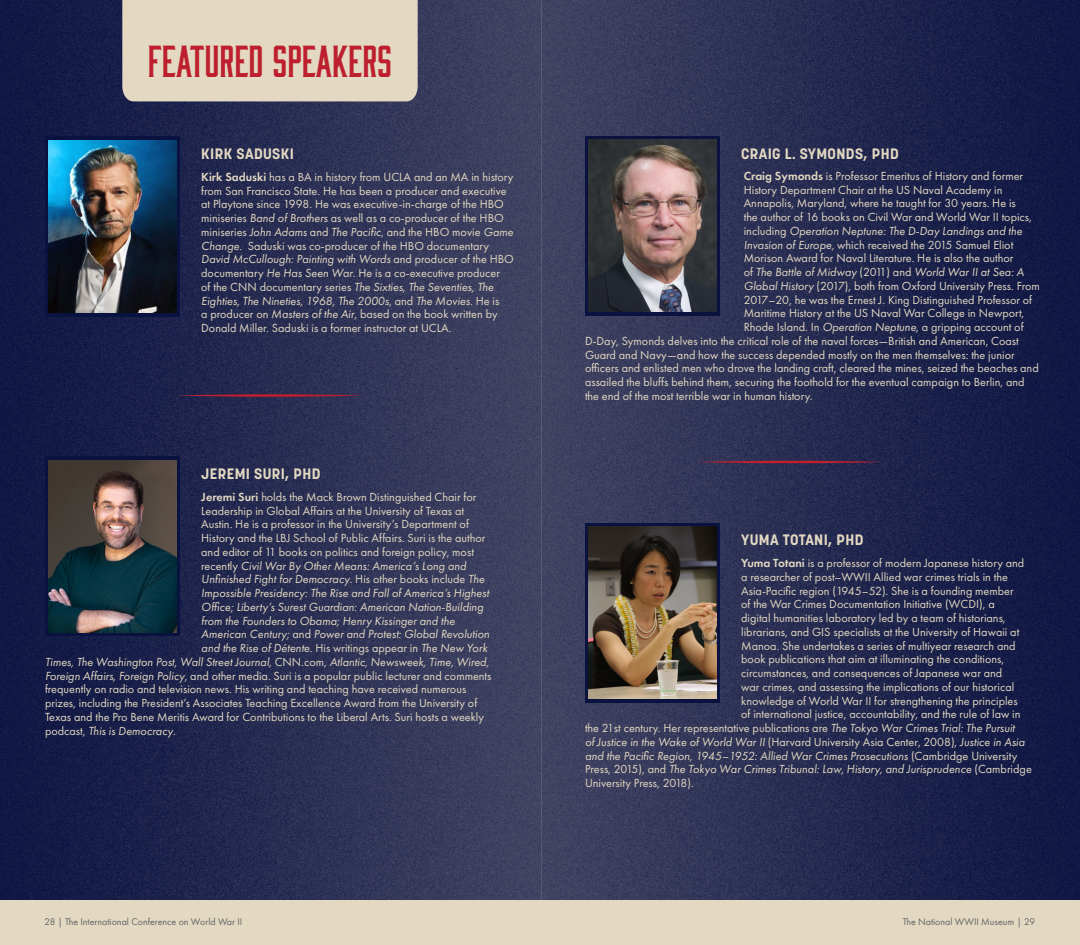
<style>
.page{position:relative;width:1080px;height:945px;background:#fff}
.page>*{position:absolute;margin:0;border:0;box-sizing:border-box;transform-origin:0 0}
.t1{font:41.25px "Bourbon";color:#bd1f2e}
.t2{font:700 15px "Korolev";letter-spacing:.025em;color:#e3d9c2}
.t3{font:12.25px/13.8px "Futura PT";color:#e3d9c2}
.t4{font:italic 12.25px "Futura PT";color:#e3d9c2}
.t5{font:10px "Futura PT";color:#626465}
.s1{font-weight:600}
.s2{font-style:italic}
.s3{font-style:normal}
</style>
<div class="page">
<img style="left:0;top:0;width:1080px;height:900px">
<div style="left:0;top:900px;width:1080px;height:45px;background:#e3d9c2"></div>
<div style="left:45px;top:456px;width:135px;height:180px;background:#0a1240"></div>
<div style="left:45px;top:136px;width:135px;height:180px;background:#0a1240"></div>
<svg style="left:176px;top:394px;width:188px;height:3px"></svg>
<div style="left:122px;top:0;width:296px;height:101px;background:#e3d9c2"></div>
<img style="left:48px;top:140px;width:129px;height:172px">
<img style="left:48px;top:460px;width:129px;height:172px">
<div style="left:585px;top:136px;width:135px;height:180px;background:#0a1240"></div>
<div style="left:585px;top:523px;width:135px;height:180px;background:#0a1240"></div>
<svg style="left:696px;top:460px;width:189px;height:4px"></svg>
<img style="left:588px;top:140px;width:129px;height:172px">
<img style="left:588px;top:527px;width:129px;height:172px">
<p class="t1" style="left:148px;top:36px;width:246px">FEATURED SPEAKERS</p>
<p class="t2" style="left:201px;top:144px;width:94px">KIRK SADUSKI</p>
<p class="t3" style="left:201px;top:170px;width:314px"><span class="s1">Kirk Saduski</span> has a BA in history from UCLA and an MA in history from San Francisco State. He has been a producer and executive at Playtone since 1998. He was executive-in-charge of the HBO miniseries <span class="s2">Band of Brothers</span> as well as a co-producer of the HBO miniseries <span class="s2">John Adams</span> and <span class="s2">The Pacific</span>, and the HBO movie <span class="s2">Game Change</span>. Saduski was co-producer of the HBO documentary <span class="s2">David McCullough: Painting with Words</span> and producer of the HBO documentary <span class="s2">He Has Seen War</span>. He is a co-executive producer<br>of the CNN documentary series <span class="s2">The Sixties, The Seventies, The Eighties, The Nineties, 1968, The 2000s</span>, and <span class="s2">The Movies</span>. He is<br>a producer on <span class="s2">Masters of the Air</span>, based on the book written by Donald Miller. Saduski is a former instructor at UCLA.</p>
<p class="t2" style="left:201px;top:464px;width:121px">JEREMI SURI, PHD</p>
<p class="t3" style="left:201px;top:490px;width:277px"><span class="s1">Jeremi Suri</span> holds the Mack Brown Distinguished Chair for</p>
<p class="t3" style="left:201px;top:504px;width:264px">Leadership in Global Affairs at the University of Texas at</p>
<p class="t3" style="left:201px;top:517px;width:269px">Austin. He is a professor in the University’s Department of</p>
<p class="t3" style="left:201px;top:531px;width:286px">History and the LBJ School of Public Affairs. Suri is the author</p>
<p class="t3" style="left:201px;top:545px;width:274px">and editor of 11 books on politics and foreign policy, most</p>
<p class="t4" style="left:201px;top:558px;width:267px"><span class="s3">recently</span> Civil War By Other Means: America’s Long and</p>
<p class="t4" style="left:201px;top:572px;width:285px">Unfinished Fight for Democracy<span class="s3">. His other books include</span> The</p>
<p class="t4" style="left:201px;top:586px;width:289px">Impossible Presidency: The Rise and Fall of America’s Highest</p>
<p class="t4" style="left:201px;top:600px;width:284px">Office; Liberty’s Surest Guardian: American Nation-Building</p>
<p class="t4" style="left:201px;top:613px;width:255px">from the Founders to Obama; Henry Kissinger and the</p>
<p class="t4" style="left:201px;top:627px;width:290px">American Century; <span class="s3">and</span> Power and Protest: Global Revolution</p>
<p class="t4" style="left:201px;top:641px;width:288px">and the Rise of Détente<span class="s3">. His writings appear in</span> The New York</p>
<p class="t4" style="left:45px;top:655px;width:446px">Times, The Washington Post, Wall Street Journal, <span class="s3">CNN.com,</span> Atlantic, Newsweek, Time, Wired,</p>
<p class="t3" style="left:45px;top:669px;width:448px"><span class="s2">Foreign Affairs, Foreign Policy</span>, and other media. Suri is a popular public lecturer and comments</p>
<p class="t3" style="left:45px;top:682px;width:423px">frequently on radio and television news. His writing and teaching have received numerous</p>
<p class="t3" style="left:45px;top:696px;width:434px">prizes, including the President’s Associates Teaching Excellence Award from the University of</p>
<p class="t3" style="left:45px;top:710px;width:441px">Texas and the Pro Bene Meritis Award for Contributions to the Liberal Arts. Suri hosts a weekly</p>
<p class="t4" style="left:45px;top:723px;width:132px"><span class="s3">podcast,</span> This is Democracy<span class="s3">.</span></p>
<p class="t2" style="left:741px;top:144px;width:159px">CRAIG L. SYMONDS, PHD</p>
<p class="t3" style="left:744px;top:169px;width:281px"><span class="s1">Craig Symonds</span> is Professor Emeritus of History and former</p>
<p class="t3" style="left:744px;top:183px;width:260px">History Department Chair at the US Naval Academy in</p>
<p class="t3" style="left:744px;top:196px;width:274px">Annapolis, Maryland, where he taught for 30 years. He is</p>
<p class="t3" style="left:744px;top:210px;width:290px">the author of 16 books on Civil War and World War II topics,</p>
<p class="t4" style="left:744px;top:224px;width:280px"><span class="s3">including</span> Operation Neptune: The D-Day Landings and the</p>
<p class="t3" style="left:744px;top:238px;width:271px"><span class="s2">Invasion of Europe</span>, which received the 2015 Samuel Eliot</p>
<p class="t3" style="left:744px;top:251px;width:271px">Morison Award for Naval Literature. He is also the author</p>
<p class="t4" style="left:744px;top:265px;width:282px"><span class="s3">of</span> The Battle of Midway <span class="s3">(2011) and</span> World War II at Sea: A</p>
<p class="t3" style="left:744px;top:279px;width:298px"><span class="s2">Global History</span> (2017), both from Oxford University Press. From</p>
<p class="t3" style="left:744px;top:293px;width:290px">2017–20, he was the Ernest J. King Distinguished Professor of</p>
<p class="t3" style="left:744px;top:306px;width:282px">Maritime History at the US Naval War College in Newport,</p>
<p class="t3" style="left:744px;top:320px;width:281px">Rhode Island. In <span class="s2">Operation Neptune</span>, a gripping account of</p>
<p class="t3" style="left:585px;top:334px;width:435px">D-Day, Symonds delves into the critical role of the naval forces—British and American, Coast</p>
<p class="t3" style="left:585px;top:348px;width:431px">Guard and Navy—and how the success depended mostly on the men themselves: the junior</p>
<p class="t3" style="left:585px;top:361px;width:455px">officers and enlisted men who drove the landing craft, cleared the mines, seized the beaches and</p>
<p class="t3" style="left:585px;top:375px;width:441px">assailed the bluffs behind them, securing the foothold for the eventual campaign to Berlin, and</p>
<p class="t3" style="left:585px;top:389px;width:229px">the end of the most terrible war in human history.</p>
<p class="t2" style="left:741px;top:530px;width:124px">YUMA TOTANI, PHD</p>
<p class="t3" style="left:741px;top:556px;width:285px"><span class="s1">Yuma Totani</span> is a professor of modern Japanese history and</p>
<p class="t3" style="left:741px;top:570px;width:268px">a researcher of post–WWII Allied war crimes trials in the</p>
<p class="t3" style="left:741px;top:583px;width:274px">Asia-Pacific region (1945–52). She is a founding member</p>
<p class="t3" style="left:741px;top:597px;width:255px">of the War Crimes Documentation Initiative (WCDI), a</p>
<p class="t3" style="left:741px;top:611px;width:266px">digital humanities laboratory led by a team of historians,</p>
<p class="t3" style="left:741px;top:625px;width:280px">librarians, and GIS specialists at the University of Hawaii at</p>
<p class="t3" style="left:741px;top:638px;width:276px">Manoa. She undertakes a series of multiyear research and</p>
<p class="t3" style="left:741px;top:652px;width:265px">book publications that aim at illuminating the conditions,</p>
<p class="t3" style="left:741px;top:666px;width:263px">circumstances, and consequences of Japanese war and</p>
<p class="t3" style="left:741px;top:680px;width:275px">war crimes, and assessing the implications of our historical</p>
<p class="t3" style="left:741px;top:693px;width:278px">knowledge of World War II for strengthening the principles</p>
<p class="t3" style="left:741px;top:707px;width:281px">of international justice, accountability, and the rule of law in</p>
<p class="t3" style="left:585px;top:721px;width:431px">the 21st century. Her representative publications are <span class="s2">The Tokyo War Crimes Trial: The Pursuit</span></p>
<p class="t4" style="left:585px;top:734px;width:441px">of Justice in the Wake of World War II <span class="s3">(Harvard University Asia Center, 2008),</span> Justice in Asia</p>
<p class="t4" style="left:585px;top:748px;width:434px">and the Pacific Region, 1945–1952: Allied War Crimes Prosecutions <span class="s3">(Cambridge University</span></p>
<p class="t4" style="left:585px;top:762px;width:448px"><span class="s3">Press, 2015), and</span> The Tokyo War Crimes Tribunal: Law, History, and Jurisprudence <span class="s3">(Cambridge</span></p>
<p class="t3" style="left:585px;top:776px;width:110px">University Press, 2018).</p>
<p class="t5" style="left:45px;top:915px;width:199px">28 | The International Conference on World War II</p>
<p class="t5" style="left:903px;top:915px;width:134px">The National WWII Museum | 29</p>
</div>
